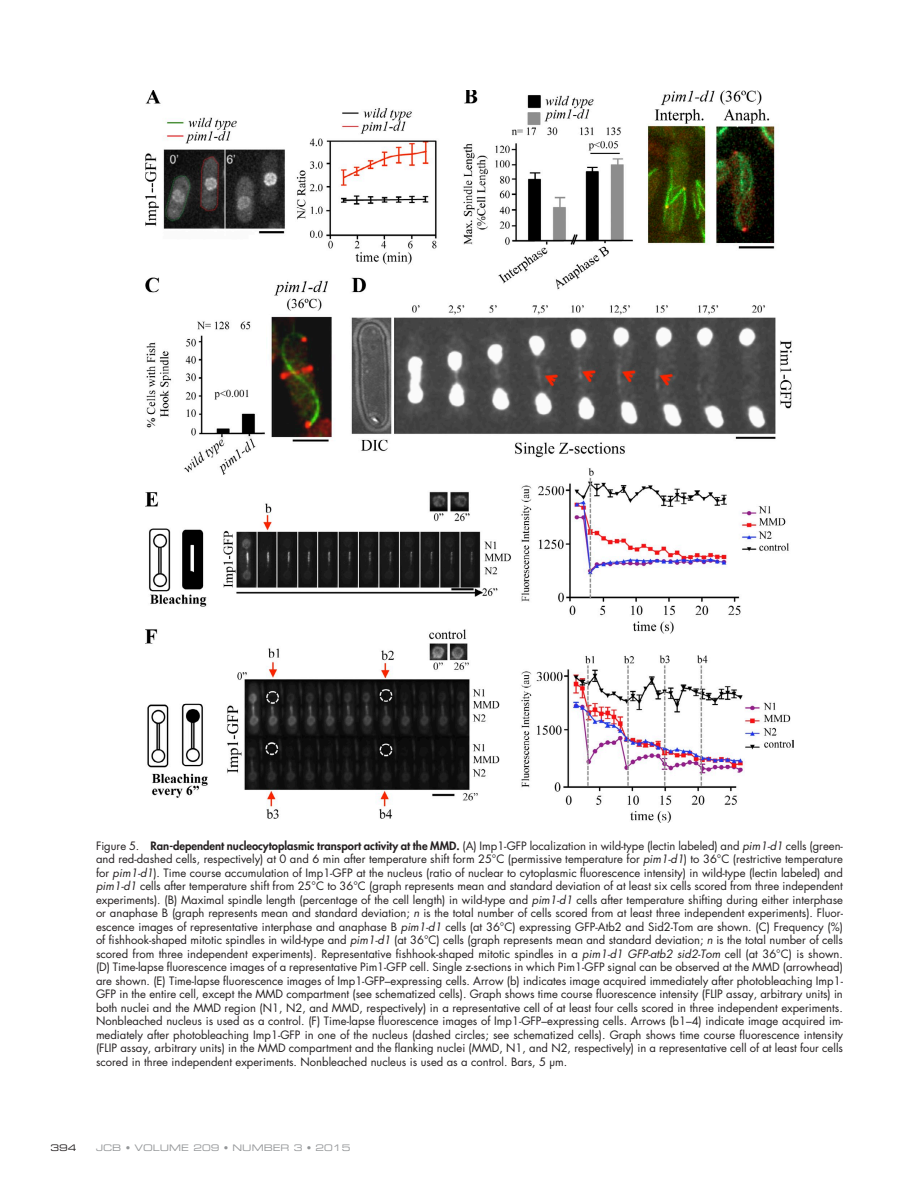
<style>
.page{position:relative;width:918px;height:1188px;background:#fff}
.page>*{position:absolute;margin:0;border:0;box-sizing:border-box;transform-origin:0 0}
.t1{font:11.25px/13.5px "Futura Std";color:#231f20;text-align:justify}
.t2{font:9px "Eurostile LT Std Ex 2";color:#949698}
.t3{font:9px "Eurostile LT Std Ex 2";color:#231f20}
.s1{font-weight:800}
.s2{font-style:italic}
</style>
<div class="page">
<img style="left:146px;top:90px;width:648px;height:733px">
<p class="t1" style="left:96px;top:839px;width:749px">Figure 5. <span class="s1">Ran-dependent nucleocytoplasmic transport activity at the MMD.</span> (A) Imp1-GFP localization in wild-type (lectin labeled) and <span class="s2">pim1-d1</span> cells (green&shy;and red-dashed cells, respectively) at 0 and 6 min after temperature shift form 25°C (permissive temperature for <span class="s2">pim1-d1</span>) to 36°C (restrictive temperature for <span class="s2">pim1-d1</span>). Time course accumulation of Imp1-GFP at the nucleus (ratio of nuclear to cytoplasmic fluorescence intensity) in wild-type (lectin labeled) and <span class="s2">pim1-d1</span> cells after temperature shift from 25°C to 36°C (graph represents mean and standard deviation of at least six cells scored from three independent experiments). (B) Maximal spindle length (percentage of the cell length) in wild-type and <span class="s2">pim1-d1</span> cells after temperature shifting during either interphase or anaphase B (graph represents mean and standard deviation; <span class="s2">n</span> is the total number of cells scored from at least three independent experiments). Fluor&shy;escence images of representative interphase and anaphase B <span class="s2">pim1-d1</span> cells (at 36°C) expressing GFP-Atb2 and Sid2-Tom are shown. (C) Frequency (%) of fishhook-shaped mitotic spindles in wild-type and <span class="s2">pim1-d1</span> (at 36°C) cells (graph represents mean and standard deviation; <span class="s2">n</span> is the total number of cells scored from three independent experiments). Representative fishhook-shaped mitotic spindles in a <span class="s2">pim1-d1 GFP-atb2 sid2-Tom</span> cell (at 36°C) is shown. (D) Time-lapse fluorescence images of a representative Pim1-GFP cell. Single z-sections in which Pim1-GFP signal can be observed at the MMD (arrowhead) are shown. (E) Time-lapse fluorescence images of Imp1-GFP–expressing cells. Arrow (b) indicates image acquired immediately after photobleaching Imp1- GFP in the entire cell, except the MMD compartment (see schematized cells). Graph shows time course fluorescence intensity (FLIP assay, arbitrary units) in both nuclei and the MMD region (N1, N2, and MMD, respectively) in a representative cell of at least four cells scored in three independent experiments.<br>Nonbleached nucleus is used as a control. (F) Time-lapse fluorescence images of Imp1-GFP–expressing cells. Arrows (b1–4) indicate image acquired im&shy;mediately after photobleaching Imp1-GFP in one of the nucleus (dashed circles; see schematized cells). Graph shows time course fluorescence intensity (FLIP assay, arbitrary units) in the MMD compartment and the flanking nuclei (MMD, N1, and N2, respectively) in a representative cell of at least four cells scored in three independent experiments. Nonbleached nucleus is used as a control. Bars, 5 µm.</p>
<p class="t3" style="left:50px;top:1142px;width:28px">394</p>
<p class="t2" style="left:96px;top:1142px;width:256px">JCB • VOLUME 209 • NUMBER 3 • 2015</p>
</div>
